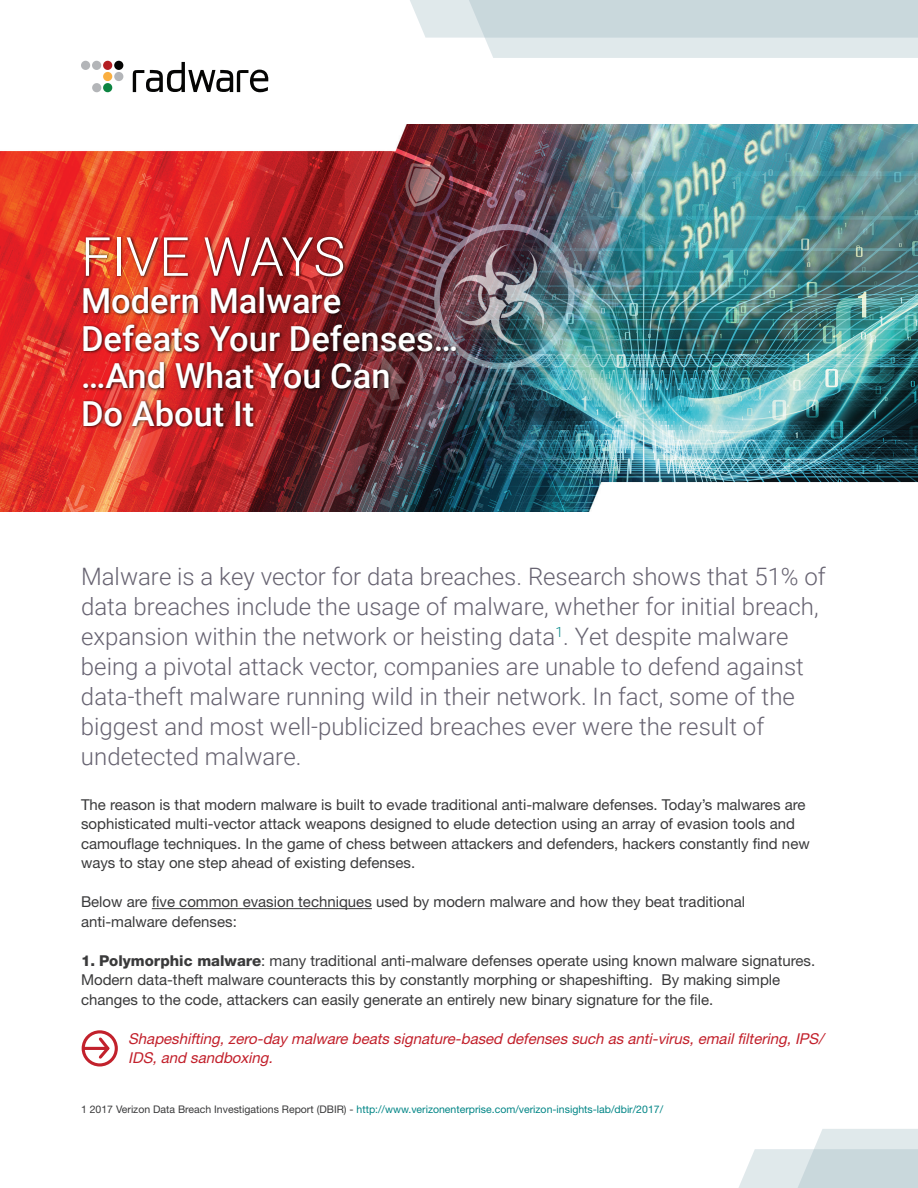
<style>
.page{position:relative;width:918px;height:1188px;background:#fff}
.page>*{position:absolute;margin:0;border:0;box-sizing:border-box;transform-origin:0 0}
.t1{font:300 54px "Roboto";letter-spacing:-.005em;color:#fff}
.t2{font:500 34.5px/37.5px "Roboto";color:#fff}
.t3{font:300 24px/30px "Roboto";color:#676371}
.t4{font:15px/19.5px "Helvetica Neue";color:#3a3a3b}
.t5{font:italic 15px/19.5px "Helvetica Neue East A";color:#c2202b}
.t6{font:10.5px "Helvetica Neue";color:#018586}
.s1{font-weight:800}
.s2{color:#3a3a3b}
</style>
<div class="page">
<img style="left:0;top:124px;width:918px;height:387px">
<div style="left:114px;top:61px;width:9px;height:9px;background:#050504;border-radius:50%"></div>
<div style="left:81px;top:61px;width:9px;height:9px;background:#b3b5b8;border-radius:50%"></div>
<div style="left:92px;top:61px;width:9px;height:9px;background:#b3b5b8;border-radius:50%"></div>
<div style="left:114px;top:72px;width:9px;height:9px;background:#b3b5b8;border-radius:50%"></div>
<div style="left:103px;top:61px;width:9px;height:9px;background:#b41f23;border-radius:50%"></div>
<div style="left:103px;top:72px;width:9px;height:9px;background:#faaf40;border-radius:50%"></div>
<div style="left:92px;top:83px;width:9px;height:9px;background:#b3b5b8;border-radius:50%"></div>
<div style="left:103px;top:83px;width:9px;height:9px;background:#0d8441;border-radius:50%"></div>
<svg style="left:133px;top:62px;width:136px;height:30px"></svg>
<div style="left:82px;top:235px;width:378px;height:195px;background:#040503;opacity:.85"></div>
<svg style="left:410px;top:0;width:508px;height:58px;background:#d5e0e3"></svg>
<hr style="left:152px;top:908px;width:220px;height:1px;background:#3a3a3b">
<svg style="left:738px;top:1129px;width:180px;height:59px"></svg>
<div style="left:82px;top:1030px;width:36px;height:37px;border:3px solid #c2212c;border-radius:50%"></div>
<hr style="left:84px;top:1047px;width:24px;height:3px;background:#c2212c">
<svg style="left:96px;top:1035px;width:16px;height:27px"></svg>
<h1 class="t1" style="left:81px;top:219px;width:266px">FIVE WAYS</h1>
<h2 class="t2" style="left:81px;top:281px;width:379px">Modern Malware<br>Defeats Your Defenses… …And What You Can<br>Do About It</h2>
<p class="t3" style="left:81px;top:560px;width:746px">Malware is a key vector for data breaches. Research shows that 51% of data breaches include the usage of malware, whether for initial breach, expansion within the network or heisting data<sup>1</sup>. Yet despite malware being a pivotal attack vector, companies are unable to defend against data-theft malware running wild in their network. In fact, some of the biggest and most well-publicized breaches ever were the result of undetected malware.</p>
<p class="t4" style="left:81px;top:794px;width:730px">The reason is that modern malware is built to evade traditional anti-malware defenses. Today’s malwares are sophisticated multi-vector attack weapons designed to elude detection using an array of evasion tools and camouflage techniques. In the game of chess between attackers and defenders, hackers constantly find new ways to stay one step ahead of existing defenses.</p>
<p class="t4" style="left:81px;top:892px;width:666px">Below are five common evasion techniques used by modern malware and how they beat traditional anti-malware defenses:</p>
<p class="t4" style="left:81px;top:950px;width:736px"><span class="s1">1. Polymorphic malware</span>: many traditional anti-malware defenses operate using known malware signatures.<br>Modern data-theft malware counteracts this by constantly morphing or shapeshifting. By making simple changes to the code, attackers can easily generate an entirely new binary signature for the file.</p>
<p class="t5" style="left:128px;top:1029px;width:697px">Shapeshifting, zero-day malware beats signature-based defenses such as anti-virus, email filtering, IPS/<br>IDS, and sandboxing.</p>
<p class="t6" style="left:81px;top:1103px;width:584px"><span class="s2">1 2017 Verizon Data Breach Investigations Report (DBIR) -</span> http://www.verizonenterprise.com/verizon-insights-lab/dbir/2017/</p>
</div>
